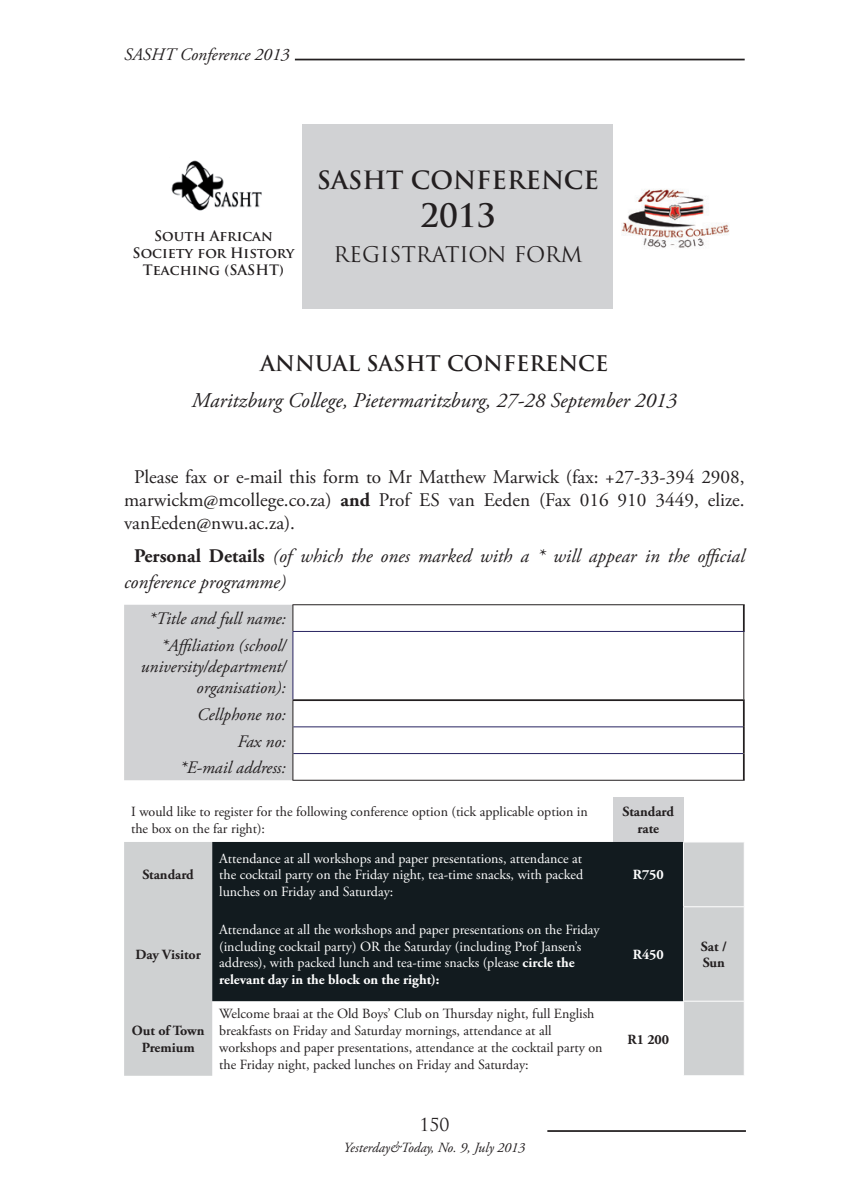
<style>
.page{position:relative;width:844px;height:1191px;background:#fff}
.page>*{position:absolute;margin:0;border:0;box-sizing:border-box;transform-origin:0 0}
.t1{font:700 31.5px "Trajan Pro";color:#231f20}
.t2{font:700 24.5px "Trajan Pro";color:#231f20}
.t3{font:italic 21px "Adobe Garamond Pro";color:#231f20}
.t4{font:700 21px "Trajan Pro";color:#231f20}
.t5{font:21px "Trajan Pro";color:#231f20}
.t6{font:19.25px/23.1px "Adobe Garamond Pro";color:#231f20;text-align:justify}
.t7{font:italic 19.25px/25.2px "Adobe Garamond Pro";color:#231f20}
.t8{font:italic 17.5px/26.6px "Adobe Garamond Pro";color:#231f20;text-align:right}
.t9{font:17.5px "Trajan Pro";color:#231f20}
.t10{font:14px/16.8px "Adobe Garamond Pro";color:#fff;text-align:justify}
.t11{font:14px/16.8px "Adobe Garamond Pro";color:#231f20}
.t12{font:700 14px/16.8px "Adobe Garamond Pro";color:#231f20;text-align:center}
.t13{font:700 14px/16.8px "Trajan Pro";color:#231f20;text-align:center}
.t14{font:italic 14px "Adobe Garamond Pro";color:#231f20}
.t15{font:700 14px "Adobe Garamond Pro";color:#fff}
.s1{font-weight:700}
.s2{font-weight:700;font-style:normal}
</style>
<div class="page">
<hr style="left:295px;top:59px;width:449px;height:1px;background:#231f20">
<hr style="left:547px;top:1130px;width:198px;height:1px;background:#231f20">
<div style="left:303px;top:124px;width:310px;height:184px;background:#d1d2d4"></div>
<img style="left:171px;top:160px;width:91px;height:51px">
<img style="left:621px;top:189px;width:109px;height:59px">
<svg style="left:293px;top:605px;width:449px;height:175px"></svg>
<hr style="left:292px;top:699px;width:452px;height:2px;background:#231f20">
<hr style="left:292px;top:631px;width:452px;height:1px;background:#272360">
<hr style="left:293px;top:726px;width:449px;height:1px;background:#272360">
<hr style="left:293px;top:753px;width:449px;height:1px;background:#272360">
<div style="left:124px;top:605px;width:169px;height:175px;background:#d1d2d4"></div>
<hr style="left:292px;top:604px;width:452px;height:1px;background:#231f20">
<hr style="left:743px;top:631px;width:1px;height:68px;background:#231f20">
<hr style="left:292px;top:780px;width:452px;height:1px;background:#231f20">
<hr style="left:742px;top:605px;width:2px;height:26px;background:#231f20">
<hr style="left:742px;top:701px;width:2px;height:26px;background:#231f20">
<hr style="left:742px;top:727px;width:2px;height:26px;background:#231f20">
<hr style="left:742px;top:753px;width:2px;height:27px;background:#231f20">
<div style="left:613px;top:797px;width:70px;height:45px;background:#d1d2d4"></div>
<svg style="left:124px;top:842px;width:619px;height:233px"></svg>
<div style="left:212px;top:842px;width:470px;height:159px;background:#121b1f"></div>
<hr style="left:682px;top:841px;width:62px;height:1px;background:#fff">
<hr style="left:682px;top:842px;width:1px;height:64px;background:#fff">
<hr style="left:682px;top:906px;width:62px;height:1px;background:#fff">
<hr style="left:682px;top:907px;width:1px;height:93px;background:#fff">
<hr style="left:682px;top:1000px;width:62px;height:1px;background:#fff">
<hr style="left:682px;top:1001px;width:1px;height:74px;background:#fff">
<p class="t8" style="left:124px;top:42px;width:167px">SASHT Conference 2013</p>
<p class="t13" style="left:132px;top:228px;width:163px">South African<br>Society for History<br>Teaching (SASHT)</p>
<h2 class="t2" style="left:317px;top:165px;width:283px">SASHT CONFERENCE</h2>
<h1 class="t1" style="left:420px;top:196px;width:77px">2013</h1>
<h3 class="t5" style="left:333px;top:241px;width:251px">REGISTRATION FORM</h3>
<h3 class="t4" style="left:260px;top:351px;width:349px">ANNUAL SASHT CONFERENCE</h3>
<h3 class="t3" style="left:192px;top:387px;width:486px">Maritzburg College, Pietermaritzburg, 27-28 September 2013</h3>
<h3 class="t6" style="left:124px;top:466px;width:622px;text-indent:10px">Please fax or e-mail this form to Mr Matthew Marwick (fax: +27-33-394 2908, marwickm@mcollege.co.za) <span class="s1">and</span> Prof ES van Eeden (Fax 016 910 3449, elize. vanEeden@nwu.ac.za).</h3>
<h3 class="t7" style="left:124px;top:544px;width:622px;text-indent:10px"><span class="s2">Personal Details</span> (of which the ones marked with a * will appear in the official conference programme)</h3>
<p class="t8" style="left:149px;top:606px;width:139px">*Title and full name: *Affiliation (school/</p>
<p class="t8" style="left:141px;top:656px;width:146px;line-height:21px">university/department/ organisation):</p>
<p class="t8" style="left:180px;top:701px;width:108px">Cellphone no:<br>Fax no:<br>*E-mail address:</p>
<p class="t11" style="left:131px;top:804px;width:458px">I would like to register for the following conference option (tick applicable option in the box on the far right):</p>
<p class="t12" style="left:622px;top:803px;width:53px">Standard rate</p>
<p class="t12" style="left:142px;top:867px;width:53px">Standard</p>
<p class="t10" style="left:219px;top:850px;width:365px">Attendance at all workshops and paper presentations, attendance at the cocktail party on the Friday night, tea-time snacks, with packed lunches on Friday and Saturday:</p>
<p class="t15" style="left:632px;top:867px;width:33px">R750</p>
<p class="t12" style="left:135px;top:946px;width:67px">Day Visitor</p>
<p class="t12" style="left:132px;top:1022px;width:74px">Out of Town<br>Premium</p>
<p class="t10" style="left:219px;top:921px;width:382px;text-align:left">Attendance at all the workshops and paper presentations on the Friday (including cocktail party) OR the Saturday (including Prof Jansen’s address), with packed lunch and tea-time snacks (please <span class="s1">circle the relevant day in the block on the right):</span></p>
<p class="t11" style="left:219px;top:1006px;width:385px">Welcome braai at the Old Boys’ Club on Thursday night, full English breakfasts on Friday and Saturday mornings, attendance at all workshops and paper presentations, attendance at the cocktail party on the Friday night, packed lunches on Friday and Saturday:</p>
<p class="t9" style="left:419px;top:1113px;width:31px">150</p>
<p class="t14" style="left:343px;top:1139px;width:183px">Yesterday&amp;Today, No. 9, July 2013</p>
<p class="t15" style="left:632px;top:946px;width:33px">R450</p>
<p class="t12" style="left:700px;top:938px;width:27px;text-align:left">Sat /<br>Sun</p>
<p class="t12" style="left:627px;top:1031px;width:43px">R1 200</p>
</div>
